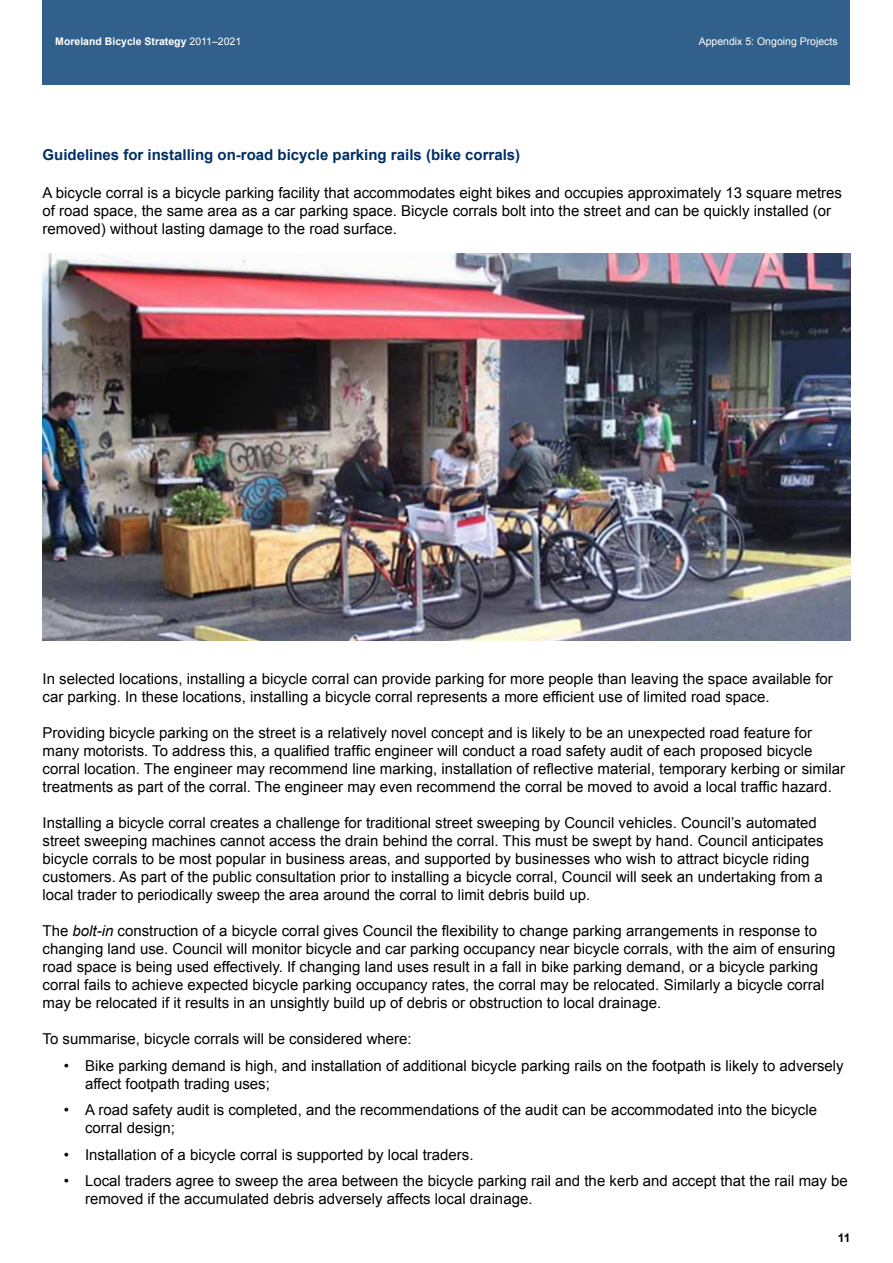
<style>
.page{position:relative;width:893px;height:1263px;background:#fff}
.page>*{position:absolute;margin:0;border:0;box-sizing:border-box;transform-origin:0 0}
.t1{font:15px/18px "Arial";color:#000}
.t2{font:700 15px "Arial";color:#002f65}
.t3{font:700 12px "Arial";color:#000}
.t4{font:700 10.5px "Arial";color:#fff}
.t5{font:10.5px "Arial";color:#fff}
.s1{font-weight:400}
.s2{font-style:italic}
</style>
<div class="page">
<div style="left:43px;top:0;width:807px;height:85px;background:#30608b"></div>
<img style="left:43px;top:253px;width:807px;height:387px">
<p class="t4" style="left:55px;top:34px;width:187px">Moreland Bicycle Strategy <span class="s1">2011–2021</span></p>
<p class="t5" style="left:699px;top:35px;width:140px">Appendix 5: Ongoing Projects</p>
<p class="t2" style="left:43px;top:144px;width:479px">Guidelines for installing on-road bicycle parking rails (bike corrals)</p>
<p class="t1" style="left:43px;top:184px;width:801px">A bicycle corral is a bicycle parking facility that accommodates eight bikes and occupies approximately 13 square metres of road space, the same area as a car parking space. Bicycle corrals bolt into the street and can be quickly installed (or removed) without lasting damage to the road surface.</p>
<p class="t1" style="left:43px;top:670px;width:792px">In selected locations, installing a bicycle corral can provide parking for more people than leaving the space available for car parking. In these locations, installing a bicycle corral represents a more efficient use of limited road space.</p>
<p class="t1" style="left:43px;top:724px;width:804px">Providing bicycle parking on the street is a relatively novel concept and is likely to be an unexpected road feature for many motorists. To address this, a qualified traffic engineer will conduct a road safety audit of each proposed bicycle corral location. The engineer may recommend line marking, installation of reflective material, temporary kerbing or similar treatments as part of the corral. The engineer may even recommend the corral be moved to avoid a local traffic hazard.</p>
<p class="t1" style="left:43px;top:814px;width:782px">Installing a bicycle corral creates a challenge for traditional street sweeping by Council vehicles. Council’s automated street sweeping machines cannot access the drain behind the corral. This must be swept by hand. Council anticipates bicycle corrals to be most popular in business areas, and supported by businesses who wish to attract bicycle riding customers. As part of the public consultation prior to installing a bicycle corral, Council will seek an undertaking from a local trader to periodically sweep the area around the corral to limit debris build up.</p>
<p class="t1" style="left:43px;top:922px;width:794px">The <span class="s2">bolt-in</span> construction of a bicycle corral gives Council the flexibility to change parking arrangements in response to changing land use. Council will monitor bicycle and car parking occupancy near bicycle corrals, with the aim of ensuring road space is being used effectively. If changing land uses result in a fall in bike parking demand, or a bicycle parking corral fails to achieve expected bicycle parking occupancy rates, the corral may be relocated. Similarly a bicycle corral may be relocated if it results in an unsightly build up of debris or obstruction to local drainage.</p>
<p class="t1" style="left:43px;top:1030px;width:371px">To summarise, bicycle corrals will be considered where:</p>
<p class="t1" style="left:85px;top:1056px;width:760px;text-indent:-21px">• Bike parking demand is high, and installation of additional bicycle parking rails on the footpath is likely to adversely affect footpath trading uses;</p>
<p class="t1" style="left:85px;top:1101px;width:734px;text-indent:-21px">• A road safety audit is completed, and the recommendations of the audit can be accommodated into the bicycle corral design;</p>
<p class="t1" style="left:64px;top:1145px;width:411px">• Installation of a bicycle corral is supported by local traders.</p>
<p class="t1" style="left:85px;top:1172px;width:764px;text-indent:-21px">• Local traders agree to sweep the area between the bicycle parking rail and the kerb and accept that the rail may be removed if the accumulated debris adversely affects local drainage.</p>
<p class="t3" style="left:838px;top:1230px;width:14px">11</p>
</div>
